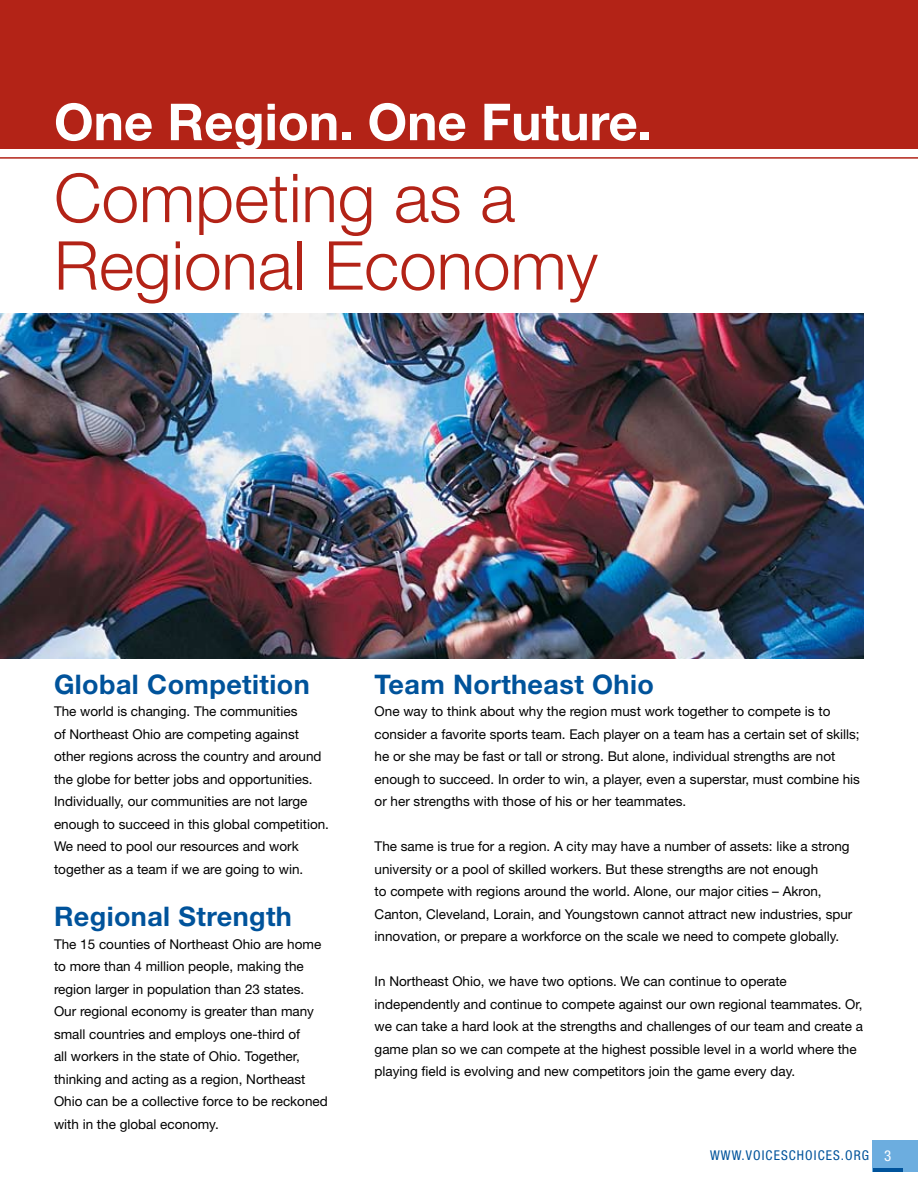
<style>
.page{position:relative;width:918px;height:1188px;background:#fff}
.page>*{position:absolute;margin:0;border:0;box-sizing:border-box;transform-origin:0 0}
.t1{font:300 67.5px/67.5px "Helvetica Neue";color:#b32317}
.t2{font:700 51px "Helvetica Neue";color:#fff}
.t3{font:700 27px "Helvetica Neue";letter-spacing:.015em;color:#00539b}
.t4{font:13.5px/22.5px "Helvetica Neue";color:#000}
.t5{font:condensed 13.5px "Helvetica Neue";letter-spacing:.08em;color:#00539b}
</style>
<div class="page">
<div style="left:0;top:0;width:918px;height:149px;background:#b32317"></div>
<hr style="left:0;top:157px;width:918px;height:2px;background:#b32317">
<img style="left:0;top:314px;width:864px;height:344px">
<div style="left:873px;top:1140px;width:45px;height:32px;background:#6caddf"></div>
<hr style="left:873px;top:1168px;width:30px;height:4px;background:#00539b">
<div style="left:704px;top:1145px;width:171px;height:21px;background:#fff"></div>
<h2 class="t2" style="left:54px;top:90px;width:599px">One Region. One Future.</h2>
<h1 class="t1" style="left:54px;top:163px;width:545px">Competing as a<br>Regional Economy</h1>
<h3 class="t3" style="left:54px;top:668px;width:257px">Global Competition</h3>
<p class="t4" style="left:54px;top:700px;width:277px">The world is changing. The communities<br>of Northeast Ohio are competing against other regions across the country and around the globe for better jobs and opportunities.<br>Individually, our communities are not large enough to succeed in this global competition.<br>We need to pool our resources and work together as a team if we are going to win.</p>
<h3 class="t3" style="left:54px;top:900px;width:239px">Regional Strength</h3>
<p class="t4" style="left:54px;top:933px;width:275px">The 15 counties of Northeast Ohio are home to more than 4 million people, making the region larger in population than 23 states.<br>Our regional economy is greater than many small countries and employs one-third of<br>all workers in the state of Ohio. Together, thinking and acting as a region, Northeast Ohio can be a collective force to be reckoned with in the global economy.</p>
<h3 class="t3" style="left:375px;top:668px;width:281px">Team Northeast Ohio</h3>
<p class="t4" style="left:375px;top:700px;width:487px">One way to think about why the region must work together to compete is to consider a favorite sports team. Each player on a team has a certain set of skills; he or she may be fast or tall or strong. But alone, individual strengths are not enough to succeed. In order to win, a player, even a superstar, must combine his or her strengths with those of his or her teammates.</p>
<p class="t4" style="left:375px;top:835px;width:479px">The same is true for a region. A city may have a number of assets: like a strong university or a pool of skilled workers. But these strengths are not enough<br>to compete with regions around the world. Alone, our major cities – Akron, Canton, Cleveland, Lorain, and Youngstown cannot attract new industries, spur innovation, or prepare a workforce on the scale we need to compete globally.</p>
<p class="t4" style="left:375px;top:970px;width:490px">In Northeast Ohio, we have two options. We can continue to operate independently and continue to compete against our own regional teammates. Or, we can take a hard look at the strengths and challenges of our team and create a game plan so we can compete at the highest possible level in a world where the playing field is evolving and new competitors join the game every day.</p>
<p class="t5" style="left:710px;top:1148px;width:161px">WWW.VOICESCHOICES.ORG</p>
</div>
